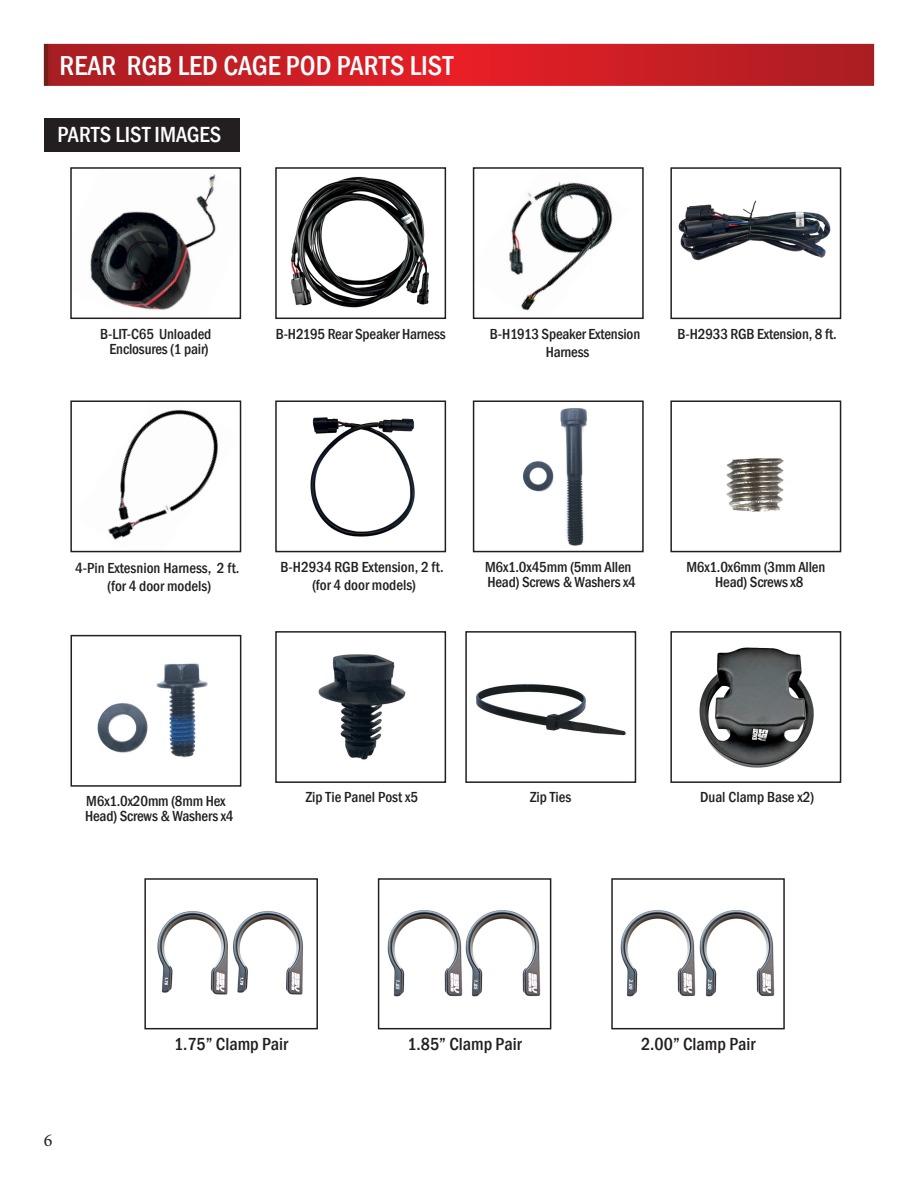
<style>
.page{position:relative;width:918px;height:1188px;background:#fff}
.page>*{position:absolute;margin:0;border:0;box-sizing:border-box;transform-origin:0 0}
.t1{font:500 condensed 28.2px "Franklin Gothic";color:#fff}
.t2{font:500 condensed 22.5px "Franklin Gothic";color:#fff}
.t3{font:500 condensed 18px "Franklin Gothic";color:#231f20}
.t4{font:18px "Minion Pro";color:#231f20}
.t5{font:500 condensed 15px/15px "Franklin Gothic";letter-spacing:-.01em;color:#231f20;text-align:center}
</style>
<div class="page">
<svg style="left:43px;top:43px;width:832px;height:43px;background:#c9252a"></svg>
<div style="left:44px;top:118px;width:196px;height:33px;background:#231f20"></div>
<img style="left:523px;top:408px;width:64px;height:138px">
<div style="left:473px;top:400px;width:171px;height:152px;border:2px solid #231f20"></div>
<img style="left:726px;top:458px;width:58px;height:54px">
<div style="left:670px;top:400px;width:171px;height:152px;border:2px solid #231f20"></div>
<img style="left:108px;top:409px;width:111px;height:131px">
<div style="left:70px;top:400px;width:171px;height:152px;border:2px solid #231f20"></div>
<img style="left:290px;top:176px;width:139px;height:132px">
<div style="left:275px;top:167px;width:171px;height:152px;border:2px solid #231f20"></div>
<img style="left:509px;top:182px;width:104px;height:129px">
<div style="left:473px;top:167px;width:171px;height:152px;border:2px solid #231f20"></div>
<img style="left:90px;top:174px;width:126px;height:136px">
<div style="left:70px;top:167px;width:171px;height:152px;border:2px solid #231f20"></div>
<img style="left:97px;top:663px;width:111px;height:95px">
<div style="left:71px;top:635px;width:170px;height:152px;border:2px solid #231f20"></div>
<img style="left:310px;top:417px;width:105px;height:120px">
<div style="left:275px;top:400px;width:171px;height:152px;border:2px solid #231f20"></div>
<img style="left:678px;top:200px;width:153px;height:61px">
<div style="left:670px;top:167px;width:171px;height:152px;border:2px solid #231f20"></div>
<img style="left:476px;top:684px;width:150px;height:52px">
<div style="left:465px;top:631px;width:171px;height:152px;border:2px solid #231f20"></div>
<img style="left:318px;top:654px;width:88px;height:106px">
<div style="left:275px;top:631px;width:171px;height:152px;border:2px solid #231f20"></div>
<img style="left:699px;top:647px;width:115px;height:121px">
<div style="left:670px;top:631px;width:171px;height:152px;border:2px solid #231f20"></div>
<img style="left:157px;top:911px;width:71px;height:84px">
<img style="left:233px;top:911px;width:70px;height:84px">
<div style="left:144px;top:878px;width:174px;height:151px;border:2px solid #231f20"></div>
<img style="left:387px;top:910px;width:76px;height:87px">
<img style="left:465px;top:910px;width:76px;height:87px">
<div style="left:378px;top:878px;width:173px;height:151px;border:2px solid #231f20"></div>
<img style="left:620px;top:910px;width:76px;height:87px">
<img style="left:699px;top:910px;width:76px;height:87px">
<div style="left:611px;top:878px;width:174px;height:151px;border:2px solid #231f20"></div>
<p class="t1" style="left:60px;top:47px;width:395px">REAR RGB LED CAGE POD PARTS LIST</p>
<p class="t2" style="left:57px;top:120px;width:166px">PARTS LIST IMAGES</p>
<p class="t5" style="left:100px;top:326px;width:113px">B-LIT-C65 Unloaded<br>Enclosures (1 pair)</p>
<p class="t5" style="left:276px;top:326px;width:171px">B-H2195 Rear Speaker Harness</p>
<p class="t5" style="left:490px;top:324px;width:152px;line-height:18px">B-H1913 Speaker Extension<br>Harness</p>
<p class="t5" style="left:678px;top:326px;width:161px">B-H2933 RGB Extension, 8 ft.</p>
<p class="t5" style="left:75px;top:559px;width:166px;line-height:18px">4-Pin Extesnion Harness, 2 ft. (for 4 door models)</p>
<p class="t5" style="left:280px;top:558px;width:165px;line-height:18px">B-H2934 RGB Extension, 2 ft. (for 4 door models)</p>
<p class="t5" style="left:485px;top:559px;width:152px;text-align:left">M6x1.0x45mm (5mm Allen<br>Head) Screws &amp; Washers x4</p>
<p class="t5" style="left:686px;top:559px;width:141px">M6x1.0x6mm (3mm Allen<br>Head) Screws x8</p>
<p class="t5" style="left:85px;top:794px;width:150px;text-align:left">M6x1.0x20mm (8mm Hex<br>Head) Screws &amp; Washers x4</p>
<p class="t5" style="left:306px;top:790px;width:114px">Zip Tie Panel Post x5</p>
<p class="t5" style="left:530px;top:790px;width:43px">Zip Ties</p>
<p class="t5" style="left:700px;top:790px;width:116px">Dual Clamp Base x2)</p>
<p class="t4" style="left:44px;top:1128px;width:10px">6</p>
<p class="t3" style="left:174px;top:1032px;width:115px">1.75” Clamp Pair</p>
<p class="t3" style="left:408px;top:1032px;width:115px">1.85” Clamp Pair</p>
<p class="t3" style="left:641px;top:1032px;width:116px">2.00” Clamp Pair</p>
</div>
